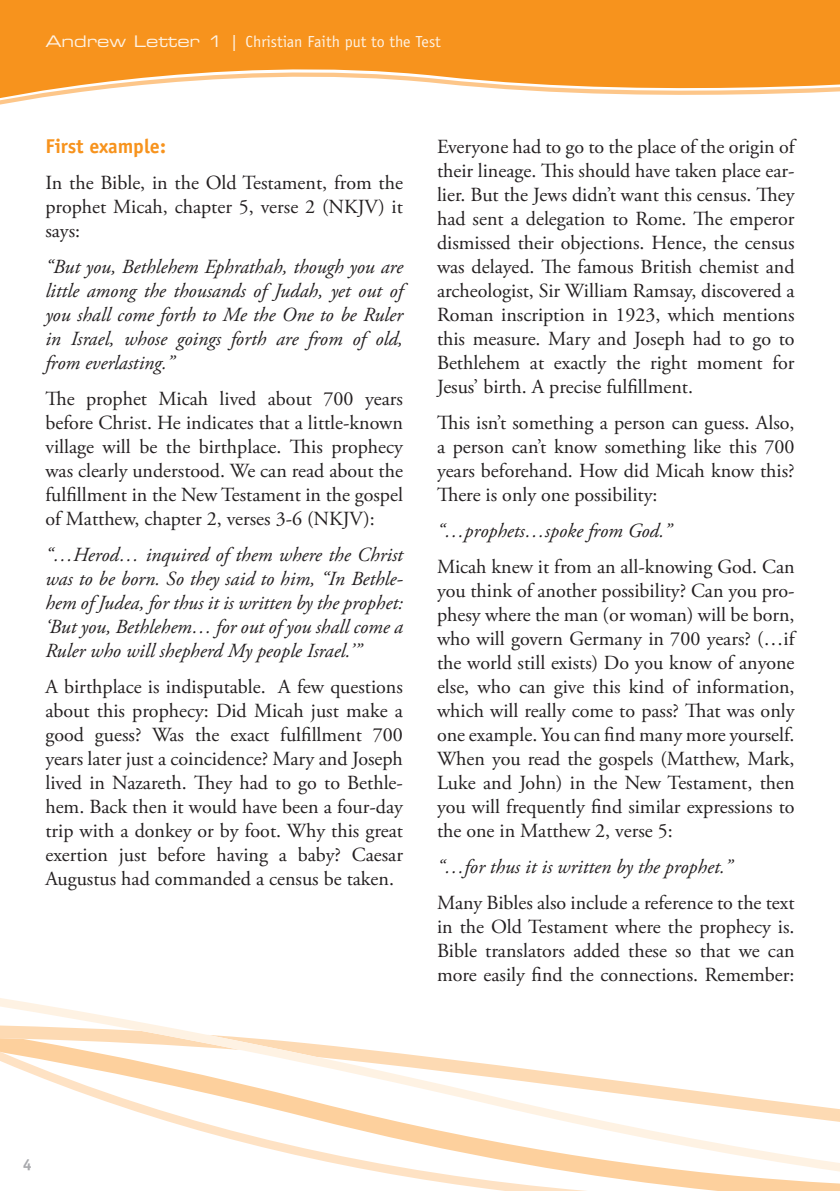
<style>
.page{position:relative;width:840px;height:1191px;background:#fff}
.page>*{position:absolute;margin:0;border:0;box-sizing:border-box;transform-origin:0 0}
.t1{font:20px/24px "Adobe Garamond Pro";color:#231f20;text-align:justify}
.t2{font:italic 20px/24px "Adobe Garamond Pro";color:#231f20;text-align:justify}
.t3{font:700 20px "Officina Sans";color:#f7931d}
.t4{font:16px "Officina Sans";color:#fef2e3}
.t5{font:700 16px "Officina Sans";color:#a8a9ad}
.s1{font-family:"Eurostile LT Std Ex 2"}
</style>
<div class="page">
<svg style="left:0;top:0;width:839px;height:101px;background:#f8a645"></svg>
<svg style="left:587px;top:1171px;width:252px;height:20px;fill:#fdd09d"></svg>
<svg style="left:0;top:998px;width:839px;height:173px"></svg>
<svg style="left:0;top:1051px;width:587px;height:140px"></svg>
<p class="t4" style="left:45px;top:32px;width:397px"><span class="s1">Andrew Letter 1 |</span> Christian Faith put to the Test</p>
<p class="t3" style="left:45px;top:134px;width:122px">First example:</p>
<p class="t1" style="left:45px;top:171px;width:359px">In the Bible, in the Old Testament, from the prophet Micah, chapter 5, verse 2 (NKJV) it says:</p>
<p class="t2" style="left:45px;top:255px;width:359px">“But you, Bethlehem Ephrathah, though you are little among the thousands of Judah, yet out of you shall come forth to Me the One to be Ruler in Israel, whose goings forth are from of old, from everlasting.”</p>
<p class="t1" style="left:45px;top:387px;width:359px">The prophet Micah lived about 700 years before Christ. He indicates that a little-known village will be the birthplace. This prophecy was clearly understood. We can read about the fulfillment in the New Testament in the gospel of Matthew, chapter 2, verses 3-6 (NKJV):</p>
<p class="t2" style="left:45px;top:543px;width:359px">“…Herod… inquired of them where the Christ was to be born. So they said to him, “In Bethle&shy;hem of Judea, for thus it is written by the prophet: ‘But you, Bethlehem… for out of you shall come a Ruler who will shepherd My people Israel.’”</p>
<p class="t1" style="left:45px;top:675px;width:359px">A birthplace is indisputable. A few questions about this prophecy: Did Micah just make a good guess? Was the exact fulfillment 700 years later just a coincidence? Mary and Joseph lived in Nazareth. They had to go to Bethle&shy;hem. Back then it would have been a four-day trip with a donkey or by foot. Why this great exertion just before having a baby? Caesar Augustus had commanded a census be taken.</p>
<p class="t1" style="left:437px;top:135px;width:359px">Everyone had to go to the place of the origin of their lineage. This should have taken place ear&shy;lier. But the Jews didn’t want this census. They had sent a delegation to Rome. The emperor dismissed their objections. Hence, the census was delayed. The famous British chemist and archeologist, Sir William Ramsay, discovered a Roman inscription in 1923, which mentions this measure. Mary and Joseph had to go to Bethlehem at exactly the right moment for Jesus’ birth. A precise fulfillment.</p>
<p class="t1" style="left:437px;top:411px;width:359px">This isn’t something a person can guess. Also, a person can’t know something like this 700 years beforehand. How did Micah know this?<br>There is only one possibility:</p>
<p class="t2" style="left:437px;top:519px;width:236px">“…prophets…spoke from God.”</p>
<p class="t1" style="left:437px;top:555px;width:359px">Micah knew it from an all-knowing God. Can you think of another possibility? Can you pro&shy;phesy where the man (or woman) will be born, who will govern Germany in 700 years? (…if the world still exists) Do you know of anyone else, who can give this kind of information, which will really come to pass? That was only one example. You can find many more yourself.<br>When you read the gospels (Matthew, Mark, Luke and John) in the New Testament, then you will frequently find similar expressions to the one in Matthew 2, verse 5:</p>
<p class="t2" style="left:437px;top:855px;width:296px">“…for thus it is written by the prophet.”</p>
<p class="t1" style="left:437px;top:891px;width:359px">Many Bibles also include a reference to the text in the Old Testament where the prophecy is.<br>Bible translators added these so that we can more easily find the connections. Remember:</p>
<p class="t5" style="left:23px;top:1154px;width:10px">4</p>
</div>
